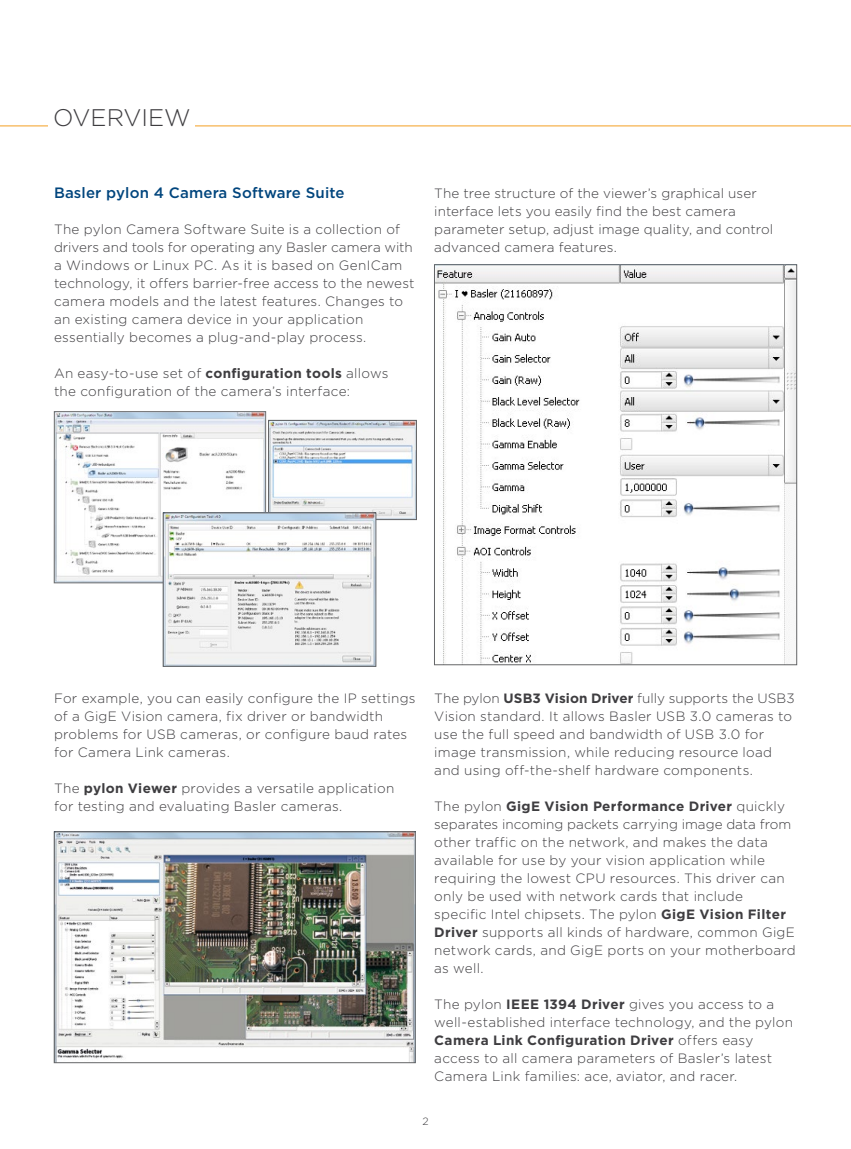
<style>
.page{position:relative;width:851px;height:1149px;background:#fff}
.page>*{position:absolute;margin:0;border:0;box-sizing:border-box;transform-origin:0 0}
.t1{font:300 24px "Gotham";color:#3e3d40}
.t2{font:500 15px "Gotham";letter-spacing:.01em;color:#00457d}
.t3{font:300 13.5px/18px "Gotham";letter-spacing:.015em;color:#3e3d40}
.t4{font:300 10.5px "Gotham";color:#3e3d40}
.s1{font-weight:700}
</style>
<div class="page">
<img style="left:270px;top:422px;width:144px;height:95px">
<div style="left:268px;top:420px;width:148px;height:99px;border:1px solid #646567"></div>
<img style="left:56px;top:413px;width:208px;height:168px">
<div style="left:54px;top:411px;width:212px;height:172px;border:1px solid #707172"></div>
<img style="left:165px;top:514px;width:209px;height:150px">
<div style="left:163px;top:512px;width:213px;height:154px;border:1px solid #646567"></div>
<img style="left:56px;top:833px;width:357px;height:227px">
<div style="left:54px;top:831px;width:361px;height:231px;border:1px solid #646567"></div>
<img style="left:436px;top:266px;width:358px;height:396px">
<div style="left:434px;top:264px;width:362px;height:400px;border:1px solid #646567"></div>
<hr style="left:0;top:125px;width:850px;height:1px;background:#f49f22">
<div style="left:49px;top:94px;width:146px;height:36px;background:#fff"></div>
<h1 class="t1" style="left:53px;top:102px;width:37px">Overview</h1>
<p class="t2" style="left:54px;top:183px;width:292px">Basler pylon 4 Camera Software Suite</p>
<p class="t3" style="left:54px;top:220px;width:362px">The pylon Camera Software Suite is a collection of drivers and tools for operating any Basler camera with a Windows or Linux PC. As it is based on GenICam technology, it offers barrier-free access to the newest camera models and the latest features. Changes to an existing camera device in your application essentially becomes a plug-and-play process.</p>
<p class="t3" style="left:54px;top:364px;width:336px">An easy-to-use set of <span class="s1">configuration tools</span> allows the configuration of the camera’s interface:</p>
<p class="t3" style="left:434px;top:184px;width:340px">The tree structure of the viewer’s graphical user interface lets you easily find the best camera parameter setup, adjust image quality, and control advanced camera features.</p>
<p class="t3" style="left:54px;top:688px;width:363px">For example, you can easily configure the IP settings of a GigE Vision camera, fix driver or bandwidth problems for USB cameras, or configure baud rates for Camera Link cameras.</p>
<p class="t3" style="left:54px;top:778px;width:342px">The <span class="s1">pylon Viewer</span> provides a versatile application for testing and evaluating Basler cameras.</p>
<p class="t3" style="left:434px;top:688px;width:362px">The pylon <span class="s1">USB3 Vision Driver</span> fully supports the USB3<br>Vision standard. It allows Basler USB 3.0 cameras to use the full speed and bandwidth of USB 3.0 for image transmission, while reducing resource load and using off-the-shelf hardware components.</p>
<p class="t3" style="left:434px;top:796px;width:363px">The pylon <span class="s1">GigE Vision Performance Driver</span> quickly separates incoming packets carrying image data from other traffic on the network, and makes the data available for use by your vision application while requiring the lowest CPU resources. This driver can only be used with network cards that include specific Intel chipsets. The pylon <span class="s1">GigE Vision Filter Driver</span> supports all kinds of hardware, common GigE network cards, and GigE ports on your motherboard as well.</p>
<p class="t3" style="left:434px;top:994px;width:360px">The pylon <span class="s1">IEEE 1394 Driver</span> gives you access to a well-established interface technology, and the pylon <span class="s1">Camera Link Configuration Driver</span> offers easy access to all camera parameters of Basler’s latest Camera Link families: ace, aviator, and racer.</p>
<p class="t4" style="left:422px;top:1114px;width:8px">2</p>
</div>
